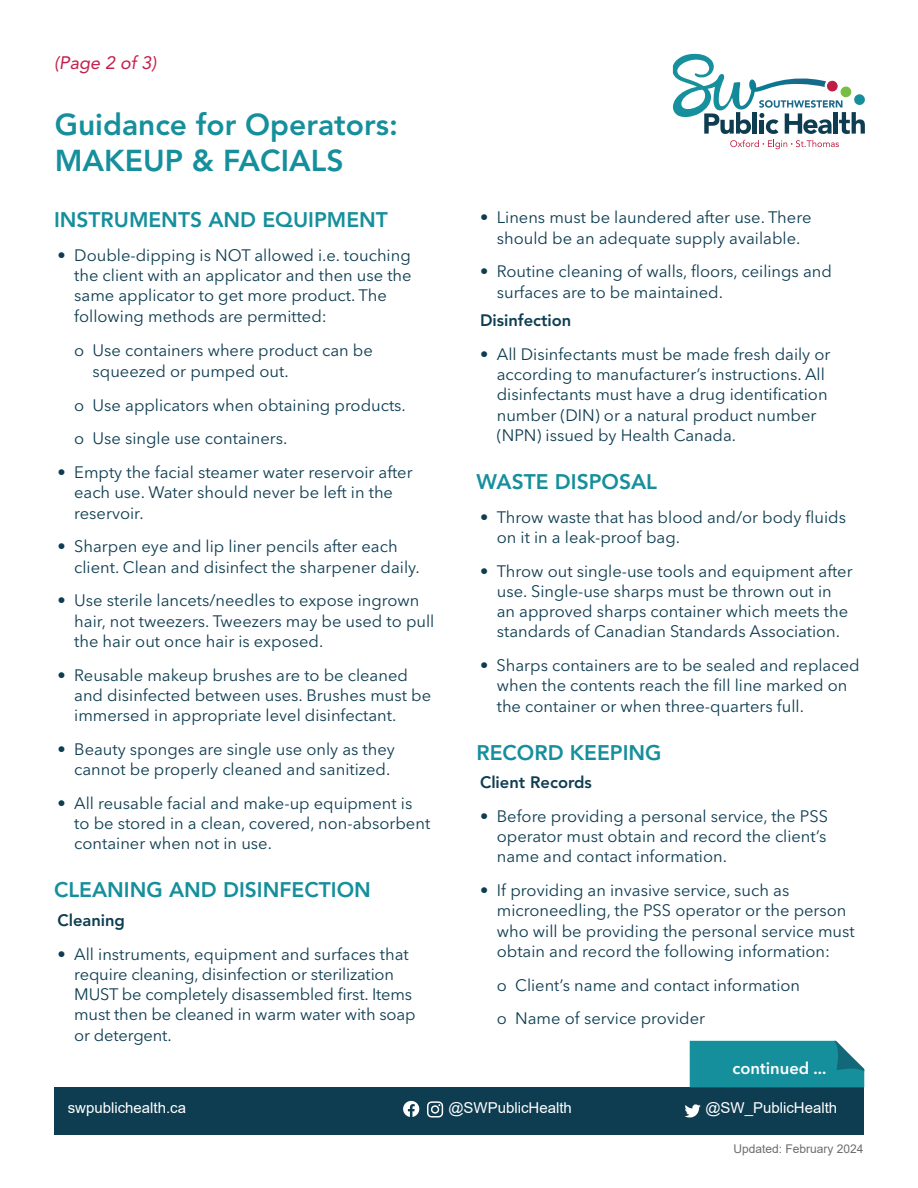
<style>
.page{position:relative;width:918px;height:1188px;background:#fff}
.page>*{position:absolute;margin:0;border:0;box-sizing:border-box;transform-origin:0 0}
.t1{font:800 30px/36px "Avenir LT Std";color:#168f9c}
.t2{font:800 21px "Avenir LT Std";color:#168f9c}
.t3{font:italic 18px "Avenir LT Std";color:#c31e4b}
.t4{font:16.5px/20.2px "Avenir Next LT Pro";color:#0e3d51}
.t5{font:800 16.5px "Avenir LT Std";color:#0e3d51}
.t6{font:600 16.5px "Avenir Next LT Pro";color:#fff}
.t7{font:15px "Arial";color:#fff}
.t8{font:12px "Arial";color:#6c6d70}
</style>
<div class="page">
<svg style="left:730px;top:140px;width:109px;height:9px"></svg>
<svg style="left:673px;top:54px;width:191px;height:80px"></svg>
<div style="left:54px;top:1087px;width:810px;height:48px;background:#0e3d51"></div>
<svg style="left:690px;top:1041px;width:174px;height:46px;background:#20929e"></svg>
<svg style="left:403px;top:1101px;width:16px;height:16px"></svg>
<svg style="left:685px;top:1104px;width:16px;height:14px"></svg>
<svg style="left:427px;top:1101px;width:16px;height:17px"></svg>
<p class="t3" style="left:54px;top:52px;width:104px">(Page 2 of 3)</p>
<p class="t1" style="left:55px;top:107px;width:345px">Guidance for Operators:<br>MAKEUP &amp; FACIALS</p>
<p class="t2" style="left:54px;top:207px;width:336px">INSTRUMENTS AND EQUIPMENT</p>
<p class="t4" style="left:74px;top:244px;width:339px;text-indent:-17px">• Double-dipping is NOT allowed i.e. touching the client with an applicator and then use the same applicator to get more product. The following methods are permitted:</p>
<p class="t4" style="left:93px;top:340px;width:282px;line-height:21px;text-indent:-18px">o Use containers where product can be squeezed or pumped out.</p>
<p class="t4" style="left:74px;top:395px;width:333px">o Use applicators when obtaining products.</p>
<p class="t4" style="left:74px;top:428px;width:215px">o Use single use containers.</p>
<p class="t4" style="left:74px;top:462px;width:340px;text-indent:-17px">• Empty the facial steamer water reservoir after each use. Water should never be left in the reservoir.</p>
<p class="t4" style="left:74px;top:536px;width:347px;text-indent:-17px">• Sharpen eye and lip liner pencils after each client. Clean and disinfect the sharpener daily.</p>
<p class="t4" style="left:74px;top:590px;width:362px;text-indent:-17px">• Use sterile lancets/needles to expose ingrown hair, not tweezers. Tweezers may be used to pull the hair out once hair is exposed.</p>
<p class="t4" style="left:74px;top:665px;width:358px;text-indent:-17px">• Reusable makeup brushes are to be cleaned and disinfected between uses. Brushes must be immersed in appropriate level disinfectant.</p>
<p class="t4" style="left:58px;top:739px;width:339px;text-align:right">• Beauty sponges are single use only as they cannot be properly cleaned and sanitized.</p>
<p class="t4" style="left:74px;top:793px;width:358px;text-indent:-17px">• All reusable facial and make-up equipment is to be stored in a clean, covered, non-absorbent container when not in use.</p>
<p class="t2" style="left:54px;top:878px;width:318px">CLEANING AND DISINFECTION</p>
<p class="t5" style="left:58px;top:910px;width:69px">Cleaning</p>
<p class="t4" style="left:74px;top:944px;width:343px;text-indent:-17px">• All instruments, equipment and surfaces that require cleaning, disinfection or sterilization MUST be completely disassembled first. Items must then be cleaned in warm water with soap or detergent.</p>
<p class="t4" style="left:480px;top:207px;width:333px;text-align:center">• Linens must be laundered after use. There should be an adequate supply available.</p>
<p class="t4" style="left:497px;top:261px;width:337px;text-indent:-17px">• Routine cleaning of walls, floors, ceilings and surfaces are to be maintained.</p>
<p class="t5" style="left:480px;top:311px;width:93px">Disinfection</p>
<p class="t4" style="left:497px;top:344px;width:335px;text-indent:-17px">• All Disinfectants must be made fresh daily or according to manufacturer’s instructions. All disinfectants must have a drug identification number (DIN) or a natural product number (NPN) issued by Health Canada.</p>
<p class="t2" style="left:477px;top:469px;width:182px">WASTE DISPOSAL</p>
<p class="t4" style="left:497px;top:507px;width:351px;text-indent:-17px">• Throw waste that has blood and/or body fluids on it in a leak-proof bag.</p>
<p class="t4" style="left:497px;top:561px;width:357px;text-indent:-17px">• Throw out single-use tools and equipment after use. Single-use sharps must be thrown out in an approved sharps container which meets the standards of Canadian Standards Association.</p>
<p class="t4" style="left:497px;top:655px;width:364px;text-indent:-17px">• Sharps containers are to be sealed and replaced when the contents reach the fill line marked on the container or when three-quarters full.</p>
<p class="t2" style="left:477px;top:740px;width:187px">RECORD KEEPING</p>
<p class="t5" style="left:480px;top:773px;width:113px">Client Records</p>
<p class="t4" style="left:497px;top:806px;width:333px;text-align:justify;text-indent:-17px">• Before providing a personal service, the PSS operator must obtain and record the client’s name and contact information.</p>
<p class="t4" style="left:497px;top:880px;width:359px;text-indent:-17px">• If providing an invasive service, such as microneedling, the PSS operator or the person who will be providing the personal service must obtain and record the following information:</p>
<p class="t4" style="left:497px;top:975px;width:305px">o Client’s name and contact information</p>
<p class="t4" style="left:497px;top:1008px;width:210px">o Name of service provider</p>
<p class="t6" style="left:732px;top:1058px;width:95px">continued ...</p>
<p class="t7" style="left:68px;top:1098px;width:120px">swpublichealth.ca</p>
<p class="t7" style="left:448px;top:1098px;width:125px">@SWPublicHealth</p>
<p class="t7" style="left:705px;top:1098px;width:133px">@SW_PublicHealth</p>
<p class="t8" style="left:733px;top:1140px;width:132px">Updated: February 2024</p>
</div>
